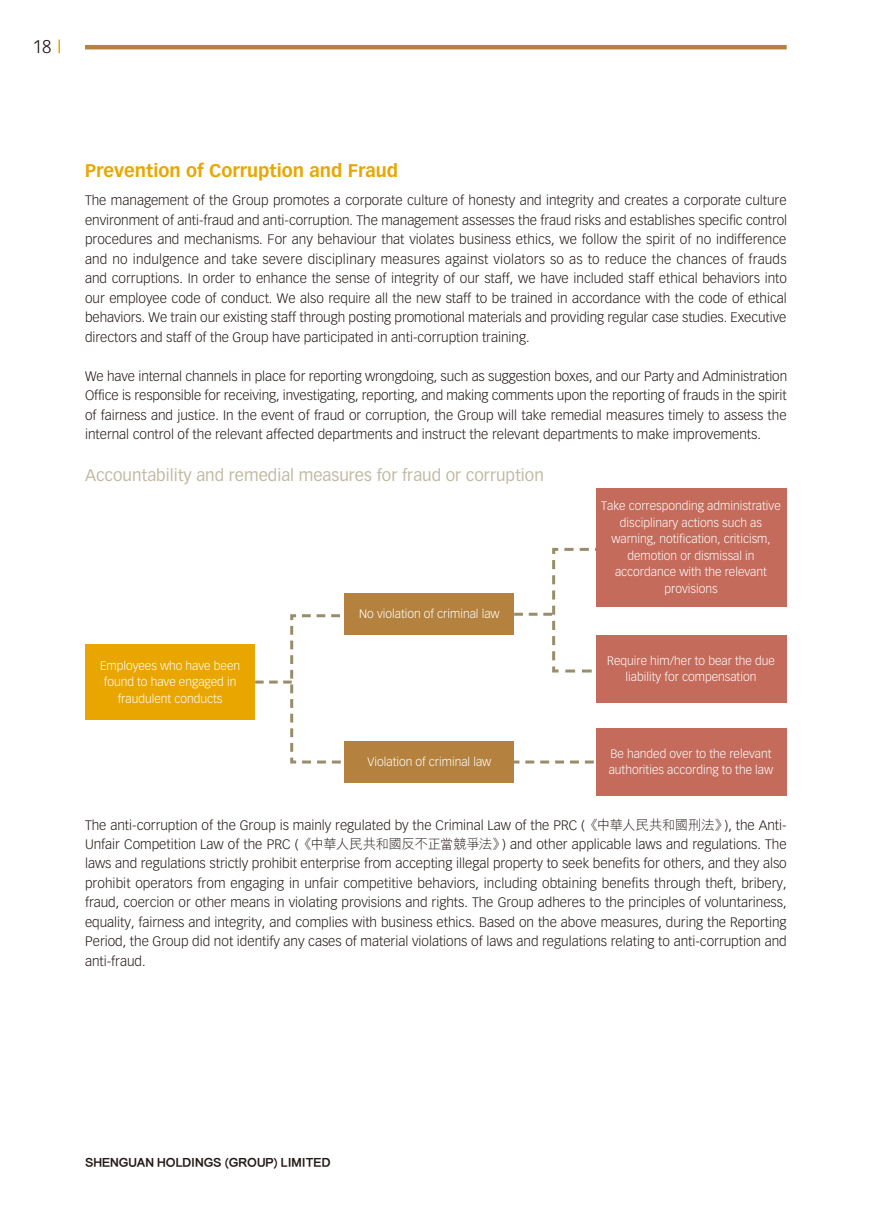
<style>
.page{position:relative;width:893px;height:1212px;background:#fff}
.page>*{position:absolute;margin:0;border:0;box-sizing:border-box;transform-origin:0 0}
.t1{font:700 18px "Vectora LT Std";color:#eaa600}
.t2{font:300 18px "Vectora LT Std";color:#231916}
.t3{font:16.5px "Vectora LT Std";color:#c2baa4}
.t4{font:300 13.5px/19.5px "Vectora LT Std";color:#231916;text-align:justify}
.t5{font:300 12px/16.5px "Vectora LT Std";color:#fff;text-align:center}
.t6{font:800 12px "M Hei HK";color:#231916}
.s1{font-family:"M Hei HK"}
</style>
<div class="page">
<hr style="left:85px;top:45px;width:702px;height:4px;background:#b4823e">
<svg style="left:58px;top:40px;width:2px;height:13px"></svg>
<svg style="left:290px;top:613px;width:332px;height:152px"></svg>
<svg style="left:255px;top:623px;width:38px;height:129px"></svg>
<div style="left:85px;top:644px;width:170px;height:76px;background:#eaa600"></div>
<div style="left:345px;top:593px;width:169px;height:42px;background:#b4823e"></div>
<div style="left:596px;top:488px;width:190px;height:119px;background:#c46b5b"></div>
<div style="left:596px;top:635px;width:190px;height:67px;background:#c46b5b"></div>
<div style="left:596px;top:728px;width:190px;height:68px;background:#c46b5b"></div>
<div style="left:345px;top:741px;width:169px;height:42px;background:#b4823e"></div>
<svg style="left:514px;top:547px;width:108px;height:127px"></svg>
<h1 class="t2" style="left:33px;top:36px;width:20px">18</h1>
<h1 class="t1" style="left:85px;top:159px;width:315px">Prevention of Corruption and Fraud</h1>
<p class="t4" style="left:85px;top:191px;width:704px">The management of the Group promotes a corporate culture of honesty and integrity and creates a corporate culture environment of anti-fraud and anti-corruption. The management assesses the fraud risks and establishes specific control procedures and mechanisms. For any behaviour that violates business ethics, we follow the spirit of no indifference and no indulgence and take severe disciplinary measures against violators so as to reduce the chances of frauds and corruptions. In order to enhance the sense of integrity of our staff, we have included staff ethical behaviors into our employee code of conduct. We also require all the new staff to be trained in accordance with the code of ethical behaviors. We train our existing staff through posting promotional materials and providing regular case studies. Executive directors and staff of the Group have participated in anti-corruption training.</p>
<p class="t4" style="left:85px;top:366px;width:704px">We have internal channels in place for reporting wrongdoing, such as suggestion boxes, and our Party and Administration Office is responsible for receiving, investigating, reporting, and making comments upon the reporting of frauds in the spirit of fairness and justice. In the event of fraud or corruption, the Group will take remedial measures timely to assess the internal control of the relevant affected departments and instruct the relevant departments to make improvements.</p>
<p class="t3" style="left:85px;top:465px;width:460px">Accountability and remedial measures for fraud or corruption</p>
<p class="t5" style="left:100px;top:657px;width:142px">Employees who have been found to have engaged in fraudulent conducts</p>
<p class="t5" style="left:359px;top:606px;width:142px">No violation of criminal law</p>
<p class="t5" style="left:368px;top:754px;width:125px">Violation of criminal law</p>
<p class="t5" style="left:601px;top:498px;width:181px">Take corresponding administrative disciplinary actions such as warning, notification, criticism, demotion or dismissal in accordance with the relevant provisions</p>
<p class="t5" style="left:607px;top:652px;width:169px">Require him/her to bear the due liability for compensation</p>
<p class="t5" style="left:609px;top:745px;width:166px;text-align:left">Be handed over to the relevant authorities according to the law</p>
<p class="t4" style="left:85px;top:816px;width:703px">The anti-corruption of the Group is mainly regulated by the Criminal Law of the PRC (<span class="s1">《中華人民共和國刑法》</span>), the Anti-Unfair Competition Law of the PRC (<span class="s1">《中華人民共和國反不正當競爭法》</span>) and other applicable laws and regulations. The laws and regulations strictly prohibit enterprise from accepting illegal property to seek benefits for others, and they also prohibit operators from engaging in unfair competitive behaviors, including obtaining benefits through theft, bribery, fraud, coercion or other means in violating provisions and rights. The Group adheres to the principles of voluntariness, equality, fairness and integrity, and complies with business ethics. Based on the above measures, during the Reporting Period, the Group did not identify any cases of material violations of laws and regulations relating to anti-corruption and anti-fraud.</p>
<p class="t6" style="left:85px;top:1156px;width:247px">SHENGUAN HOLDINGS (GROUP) LIMITED</p>
</div>
